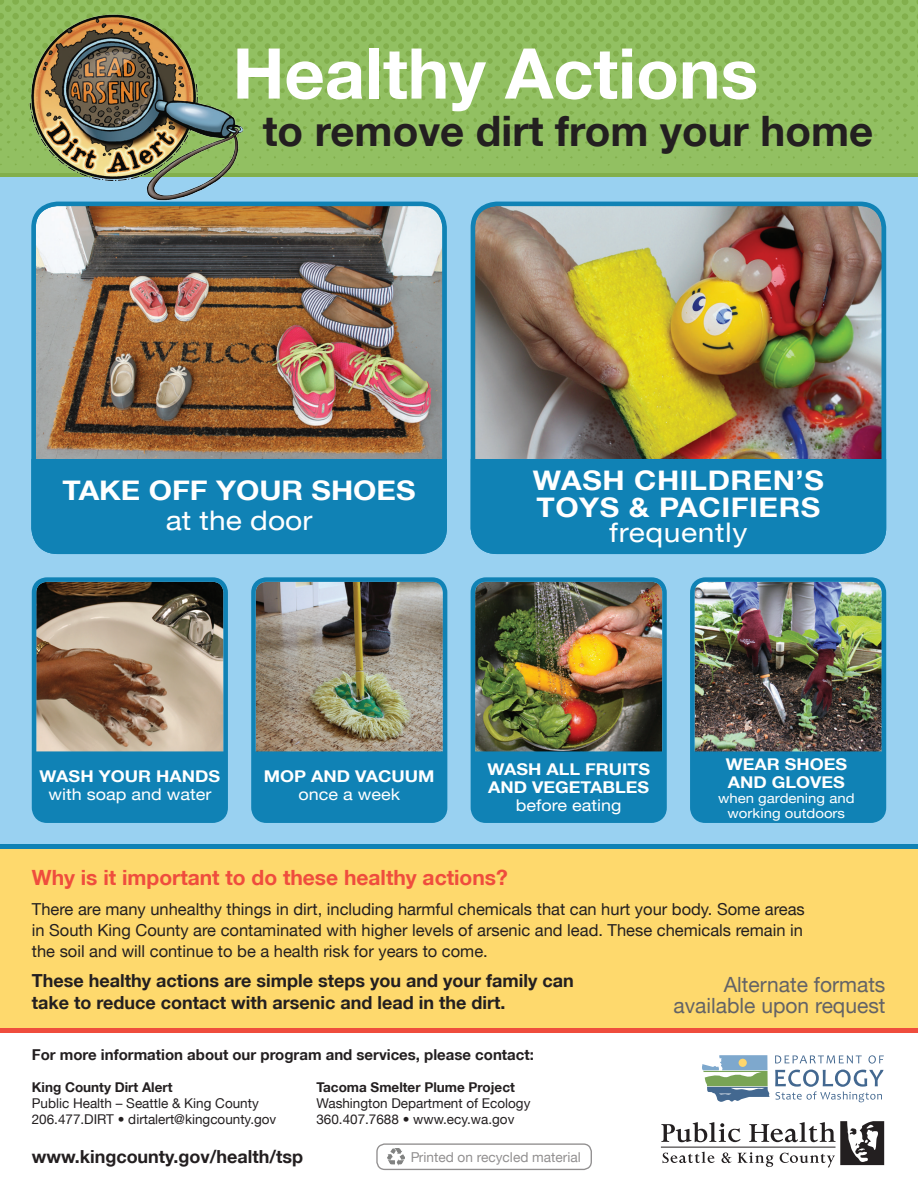
<style>
.page{position:relative;width:918px;height:1188px;background:#fff}
.page>*{position:absolute;margin:0;border:0;box-sizing:border-box;transform-origin:0 0}
.t1{font:700 70.05px "Helvetica Neue LT";color:#fff}
.t2{font:700 42px "Helvetica Neue LT";color:#231f20}
.t3{font:700 27px "Helvetica Neue LT";letter-spacing:.02em;color:#fff;scale:1.11 1}
.t4{font:700 27px "Helvetica Neue LT";color:#fff;scale:1.11 1}
.t5{font:27px "Helvetica Neue LT";letter-spacing:.02em;color:#fff;scale:1.11 1}
.t6{font:27px "Helvetica Neue LT";color:#fff;scale:1.11 1}
.t7{font:700 21px "Helvetica Neue LT";color:#ef4d3d}
.t8{font:21px/21px "Helvetica Neue LT";color:#636366;text-align:right}
.t9{font:700 18px/21.6px "Helvetica Neue LT";color:#231f20}
.t10{font:16.5px/21px "Helvetica Neue LT";color:#231f20;text-align:justify}
.t11{font:700 16.2px/18px "Helvetica Neue LT";color:#fff;text-align:center;scale:1.11 1}
.t12{font:16.2px "Helvetica Neue LT";color:#fff;scale:1.11 1}
.t13{font:700 15px "Helvetica Neue LT";color:#231f20}
.t14{font:13.65px "Helvetica Neue LT";color:#231f20}
.t15{font:13.5px/16.2px "Helvetica Neue LT";color:#231f20}
.t16{font:700 13.5px "Helvetica Neue LT";color:#231f20}
.t17{font:13.5px/15px "Helvetica Neue LT";color:#fff;text-align:center;scale:1.11 1}
.s1{font-weight:400}
</style>
<div class="page">
<hr style="left:0;top:173px;width:918px;height:4px;background:#82af4c">
<div style="left:0;top:177px;width:918px;height:676px;background:#99d1f1"></div>
<img style="left:37px;top:582px;width:186px;height:169px">
<div style="left:32px;top:577px;width:196px;height:246px;border:4px solid #1082b5;border-radius:13px"></div>
<img style="left:476px;top:582px;width:186px;height:169px">
<div style="left:471px;top:577px;width:196px;height:246px;border:4px solid #1082b5;border-radius:13px"></div>
<img style="left:475px;top:206px;width:406px;height:251px">
<div style="left:471px;top:202px;width:415px;height:352px;border:4px solid #1082b5;border-radius:24px"></div>
<img style="left:36px;top:206px;width:406px;height:251px">
<div style="left:31px;top:202px;width:416px;height:352px;border:4px solid #1082b5;border-radius:24px"></div>
<img style="left:256px;top:582px;width:186px;height:169px">
<div style="left:251px;top:577px;width:196px;height:246px;border:4px solid #1082b5;border-radius:13px"></div>
<img style="left:695px;top:582px;width:186px;height:169px">
<div style="left:690px;top:577px;width:196px;height:246px;border:4px solid #1082b5;border-radius:13px"></div>
<div style="left:35px;top:751px;width:190px;height:70px;background:#1082b5"></div>
<div style="left:254px;top:751px;width:190px;height:70px;background:#1082b5"></div>
<div style="left:474px;top:751px;width:189px;height:70px;background:#1082b5"></div>
<div style="left:470px;top:457px;width:417px;height:98px;background:#1082b5"></div>
<div style="left:31px;top:457px;width:416px;height:98px;background:#1082b5"></div>
<div style="left:693px;top:751px;width:190px;height:70px;background:#1082b5"></div>
<div style="left:0;top:0;width:918px;height:173px;background:#92c062"></div>
<svg style="left:0;top:0;width:918px;height:166px"></svg>
<img style="left:29px;top:14px;width:215px;height:187px">
<div style="left:0;top:845px;width:918px;height:183px;background:#fed96d"></div>
<hr style="left:0;top:1028px;width:918px;height:4px;background:#ef4d3d">
<svg style="left:702px;top:1055px;width:182px;height:47px"></svg>
<svg style="left:884px;top:1121px;width:1px;height:44px"></svg>
<svg style="left:661px;top:1121px;width:223px;height:46px"></svg>
<hr style="left:661px;top:1147px;width:175px;height:1px;background:#231f20">
<img style="left:387px;top:1148px;width:18px;height:17px">
<div style="left:376px;top:1143px;width:216px;height:27px;border:1px solid #231f20;border-radius:8px"></div>
<hr style="left:0;top:845px;width:918px;height:4px;background:#1082b5">
<p class="t1" style="left:233px;top:30px;width:527px">Healthy Actions</p>
<p class="t2" style="left:263px;top:105px;width:612px">to remove dirt from your home</p>
<p class="t4" style="left:63px;top:473px;width:319px">TAKE OFF YOUR SHOES</p>
<p class="t6" style="left:166px;top:504px;width:134px">at the door</p>
<p class="t3" style="left:533px;top:463px;width:264px">WASH CHILDREN’S</p>
<p class="t3" style="left:536px;top:490px;width:257px">TOYS &amp; PACIFIERS</p>
<p class="t5" style="left:609px;top:516px;width:126px">frequently</p>
<p class="t11" style="left:40px;top:767px;width:164px">WASH YOUR HANDS</p>
<p class="t12" style="left:48px;top:785px;width:148px">with soap and water</p>
<p class="t11" style="left:264px;top:767px;width:155px">MOP AND VACUUM <span class="s1">once a week</span></p>
<p class="t11" style="left:487px;top:760px;width:148px">WASH ALL FRUITS<br>AND VEGETABLES <span class="s1">before eating</span></p>
<p class="t11" style="left:726px;top:754px;width:111px">WEAR SHOES</p>
<p class="t11" style="left:728px;top:772px;width:107px">AND GLOVES</p>
<p class="t17" style="left:718px;top:790px;width:125px">when gardening and working outdoors</p>
<p class="t7" style="left:32px;top:864px;width:477px">Why is it important to do these healthy actions?</p>
<p class="t10" style="left:32px;top:899px;width:775px">There are many unhealthy things in dirt, including harmful chemicals that can hurt your body. Some areas in South King County are contaminated with higher levels of arsenic and lead. These chemicals remain in the soil and will continue to be a health risk for years to come.</p>
<p class="t9" style="left:32px;top:970px;width:543px">These healthy actions are simple steps you and your family can take to reduce contact with arsenic and lead in the dirt.</p>
<p class="t13" style="left:32px;top:1046px;width:504px">For more information about our program and services, please contact:</p>
<p class="t16" style="left:32px;top:1078px;width:142px">King County Dirt Alert</p>
<p class="t15" style="left:32px;top:1095px;width:246px">Public Health – Seattle &amp; King County<br>206.477.DIRT • dirtalert@kingcounty.gov</p>
<p class="t9" style="left:32px;top:1145px;width:273px">www.kingcounty.gov/health/tsp</p>
<p class="t16" style="left:316px;top:1078px;width:200px">Tacoma Smelter Plume Project</p>
<p class="t15" style="left:316px;top:1095px;width:216px">Washington Department of Ecology<br>360.407.7688 • www.ecy.wa.gov</p>
<p class="t14" style="left:410px;top:1149px;width:172px">Printed on recycled material</p>
<p class="t8" style="left:673px;top:974px;width:213px">Alternate formats available upon request</p>
</div>
